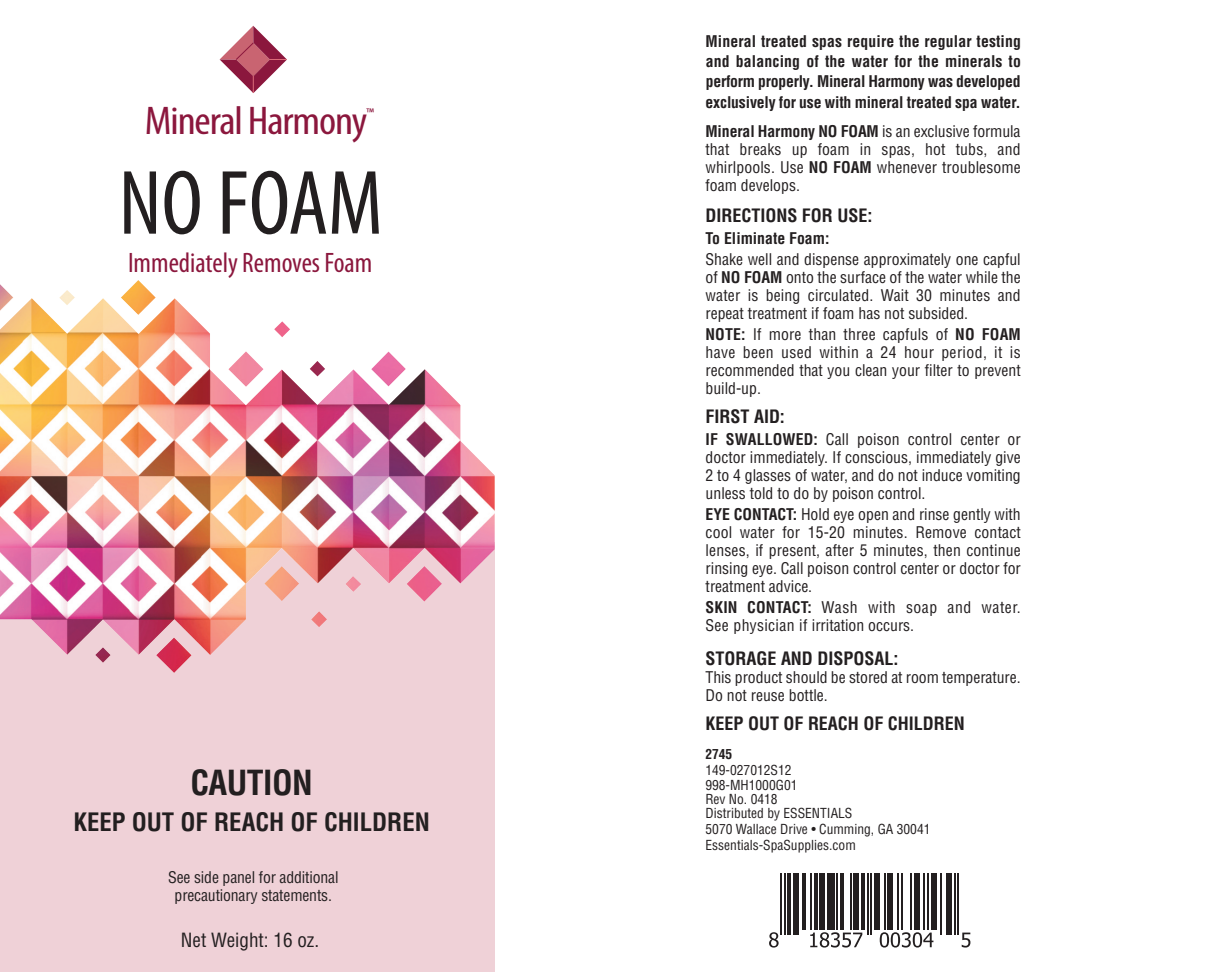
<style>
.page{position:relative;width:1215px;height:972px;background:#fff}
.page>*{position:absolute;margin:0;border:0;box-sizing:border-box;transform-origin:0 0}
.t1{font:condensed 92.25px "Myriad Pro";letter-spacing:-.005em;color:#231f20}
.t2{font:condensed 40.27px "Myriad Pro";letter-spacing:-.025em;color:#8b173d;scale:1.11 1}
.t3{font:700 condensed 33.75px "Helvetica";letter-spacing:-.015em;color:#231f20}
.t4{font:condensed 28.35px "Myriad Pro";color:#8b173d}
.t5{font:700 condensed 24.75px "Helvetica";color:#231f20}
.t6{font:condensed 19.12px "Helvetica";color:#231f20}
.t7{font:700 condensed 18px "Helvetica";color:#231f20}
.t8{font:condensed 15.75px/18px "Helvetica";color:#231f20;text-align:justify}
.t9{font:700 condensed 15.75px/20.2px "Helvetica";letter-spacing:-.01em;color:#231f20;text-align:justify}
.t10{font:condensed 15.75px/18px "Helvetica";letter-spacing:.02em;color:#231f20}
.t11{font:condensed 14.17px "Myriad Pro";color:#8b173d;scale:1.11 1}
.t12{font:condensed 13.5px/15.8px "Helvetica";color:#231f20}
.t13{font:700 condensed 13.5px "Helvetica";color:#231f20}
.s1{font-weight:700}
</style>
<div class="page">
<div style="left:0;top:542px;width:495px;height:430px;background:#efd1d7"></div>
<img style="left:0;top:280px;width:495px;height:393px">
<hr style="left:780px;top:873px;width:2px;height:62px;background:#231f20">
<hr style="left:784px;top:873px;width:1px;height:62px;background:#231f20">
<hr style="left:787px;top:873px;width:4px;height:62px;background:#231f20">
<div style="left:793px;top:873px;width:6px;height:62px;background:#231f20"></div>
<hr style="left:802px;top:873px;width:4px;height:57px;background:#231f20">
<hr style="left:810px;top:873px;width:2px;height:57px;background:#231f20">
<hr style="left:814px;top:873px;width:4px;height:57px;background:#231f20">
<div style="left:819px;top:873px;width:6px;height:57px;background:#231f20"></div>
<div style="left:827px;top:873px;width:8px;height:57px;background:#231f20"></div>
<hr style="left:836px;top:873px;width:2px;height:57px;background:#231f20">
<hr style="left:840px;top:873px;width:4px;height:57px;background:#231f20">
<hr style="left:850px;top:873px;width:2px;height:57px;background:#231f20">
<div style="left:853px;top:873px;width:6px;height:57px;background:#231f20"></div>
<hr style="left:861px;top:873px;width:4px;height:57px;background:#231f20">
<hr style="left:867px;top:873px;width:2px;height:62px;background:#231f20">
<hr style="left:871px;top:873px;width:1px;height:62px;background:#231f20">
<div style="left:874px;top:873px;width:6px;height:57px;background:#231f20"></div>
<hr style="left:884px;top:873px;width:2px;height:57px;background:#231f20">
<div style="left:888px;top:873px;width:5px;height:57px;background:#231f20"></div>
<hr style="left:897px;top:873px;width:2px;height:57px;background:#231f20">
<hr style="left:901px;top:873px;width:2px;height:57px;background:#231f20">
<hr style="left:910px;top:873px;width:2px;height:57px;background:#231f20">
<div style="left:914px;top:873px;width:6px;height:57px;background:#231f20"></div>
<hr style="left:923px;top:873px;width:2px;height:57px;background:#231f20">
<hr style="left:927px;top:873px;width:2px;height:57px;background:#231f20">
<div style="left:931px;top:873px;width:6px;height:57px;background:#231f20"></div>
<hr style="left:940px;top:873px;width:2px;height:62px;background:#231f20">
<div style="left:946px;top:873px;width:6px;height:62px;background:#231f20"></div>
<hr style="left:954px;top:873px;width:2px;height:62px;background:#231f20">
<hr style="left:957px;top:873px;width:2px;height:62px;background:#231f20">
<svg style="left:769px;top:932px;width:201px;height:16px"></svg>
<svg style="left:220px;top:26px;width:67px;height:67px"></svg>
<h2 class="t2" style="left:145px;top:96px;width:202px">MineralHarmony</h2>
<p class="t11" style="left:366px;top:105px;width:9px">™</p>
<h1 class="t1" style="left:119px;top:147px;width:266px">NO FOAM</h1>
<h3 class="t4" style="left:128px;top:245px;width:246px">Immediately Removes Foam</h3>
<h3 class="t3" style="left:190px;top:761px;width:124px">CAUTION</h3>
<h3 class="t5" style="left:73px;top:806px;width:358px">KEEP OUT OF REACH OF CHILDREN</h3>
<p class="t8" style="left:168px;top:868px;width:172px;text-align:center">See side panel for additional precautionary statements.</p>
<p class="t6" style="left:181px;top:928px;width:140px">Net Weight: 16 oz.</p>
<p class="t9" style="left:706px;top:31px;width:317px">Mineral treated spas require the regular testing and balancing of the water for the minerals to perform properly. Mineral Harmony was developed exclusively for use with mineral treated spa water.</p>
<p class="t8" style="left:705px;top:122px;width:317px"><span class="s1">Mineral Harmony NO FOAM</span> is an exclusive formula that breaks up foam in spas, hot tubs, and whirlpools. Use <span class="s1">NO FOAM</span> whenever troublesome foam develops.</p>
<p class="t7" style="left:706px;top:205px;width:168px">DIRECTIONS FOR USE:</p>
<p class="t9" style="left:706px;top:228px;width:125px">To Eliminate Foam:</p>
<p class="t8" style="left:706px;top:250px;width:317px">Shake well and dispense approximately one capful of <span class="s1">NO FOAM</span> onto the surface of the water while the water is being circulated. Wait 30 minutes and repeat treatment if foam has not subsided.</p>
<p class="t8" style="left:705px;top:325px;width:317px"><span class="s1">NOTE:</span> If more than three capfuls of <span class="s1">NO FOAM </span>have been used within a 24 hour period, it is recommended that you clean your filter to prevent build-up.</p>
<p class="t7" style="left:706px;top:406px;width:81px">FIRST AID:</p>
<p class="t8" style="left:706px;top:430px;width:317px"><span class="s1">IF SWALLOWED:</span> Call poison control center or doctor immediately. If conscious, immediately give 2 to 4 glasses of water, and do not induce vomiting unless told to do by poison control.</p>
<p class="t8" style="left:706px;top:505px;width:317px"><span class="s1">EYE CONTACT:</span> Hold eye open and rinse gently with cool water for 15-20 minutes. Remove contact lenses, if present, after 5 minutes, then continue rinsing eye. Call poison control center or doctor for treatment advice.</p>
<p class="t10" style="left:706px;top:598px;width:317px"><span class="s1">SKIN CONTACT:</span> Wash with soap and water.<br>See physician if irritation occurs.</p>
<p class="t7" style="left:706px;top:647px;width:194px">STORAGE AND DISPOSAL:</p>
<p class="t8" style="left:705px;top:668px;width:317px">This product should be stored at room temperature.<br>Do not reuse bottle.</p>
<p class="t7" style="left:706px;top:712px;width:261px">KEEP OUT OF REACH OF CHILDREN</p>
<p class="t13" style="left:705px;top:746px;width:28px">2745</p>
<p class="t12" style="left:705px;top:762px;width:94px">149-027012S12<br>998-MH1000G01</p>
<p class="t12" style="left:705px;top:791px;width:74px">Rev No. 0418</p>
<p class="t12" style="left:706px;top:805px;width:226px">Distributed by ESSENTIALS<br>5070 Wallace Drive • Cumming, GA 30041<br>Essentials-SpaSupplies.com</p>
</div>
